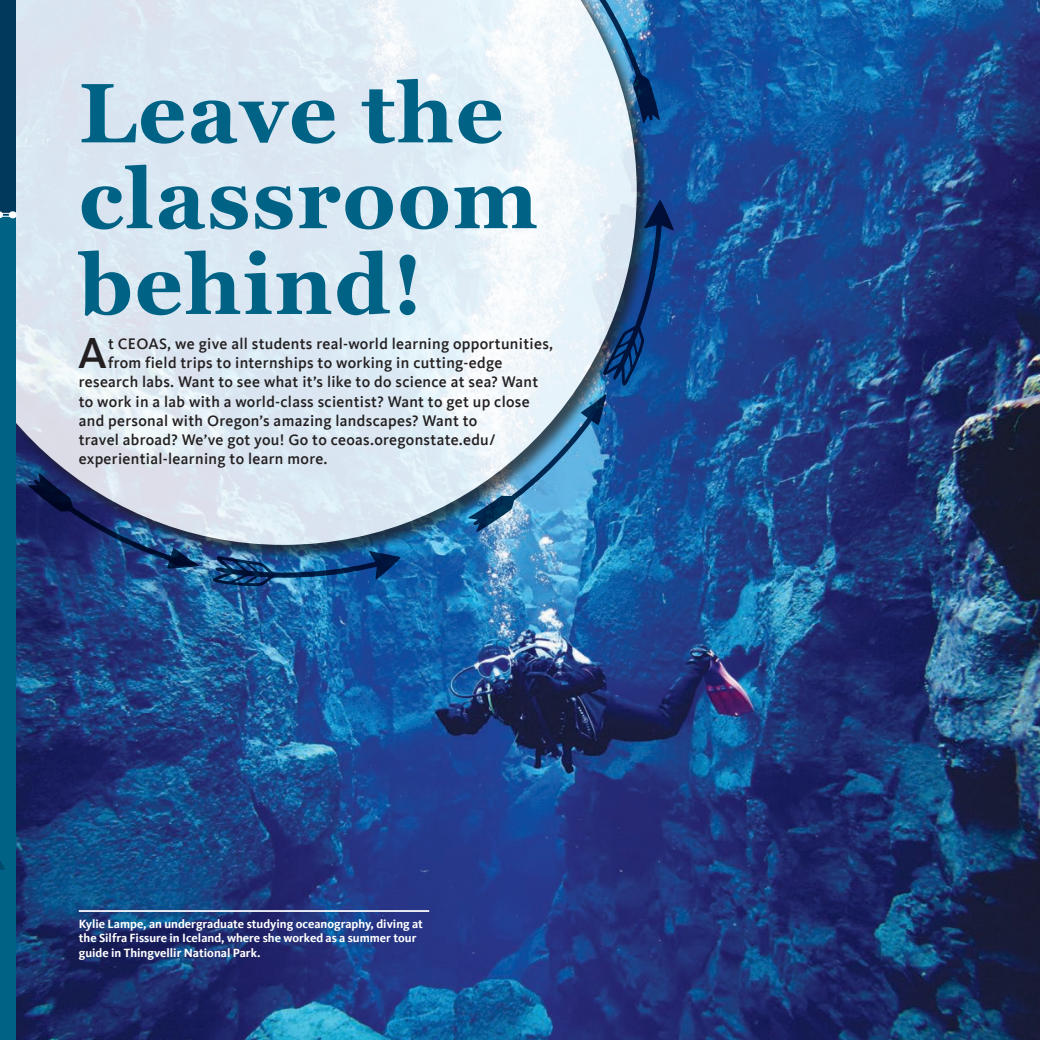
<style>
.page{position:relative;width:1040px;height:1040px;background:#fff}
.page>*{position:absolute;margin:0;border:0;box-sizing:border-box;transform-origin:0 0}
.copy{font:700 84px/85.8px "Georgia";letter-spacing:.02em;color:#006285}
.Drop_Cap{font:500 44.62px "Kievit Offc";color:#231f20}
.Drop_Cap-2{font:500 15.75px "Kievit Offc";letter-spacing:.02em;color:#231f20}
.photo_caption_with_w{font:700 12.25px/14.7px "Kievit Offc";color:#fff}
</style>
<div class="page">
<img style="left:16px;top:0;width:1024px;height:1040px">
<div style="left:0;top:0;width:653px;height:562px;background:#231f20;opacity:.85"></div>
<svg style="left:16px;top:0;width:620px;height:545px;background:#d8e5f0"></svg>
<div style="left:0;top:215px;width:16px;height:825px;background:#006285"></div>
<svg style="left:0;top:861px;width:5px;height:9px"></svg>
<div style="left:0;top:0;width:16px;height:215px;background:#00395c"></div>
<img style="left:568px;top:0;width:91px;height:123px">
<img style="left:212px;top:550px;width:189px;height:36px">
<svg style="left:28px;top:473px;width:171px;height:95px;background:#546590"></svg>
<svg style="left:602px;top:199px;width:72px;height:187px;background:#466b9c"></svg>
<img style="left:468px;top:394px;width:138px;height:138px">
<svg style="left:0;top:211px;width:16px;height:8px"></svg>
<hr style="left:79px;top:910px;width:350px;height:1px;background:#fff">
<p class="copy" style="left:79px;top:66px;width:461px">Leave the classroom behind!</p>
<p class="Drop_Cap" style="left:78px;top:328px;width:31px">A</p>
<p class="Drop_Cap-2" style="left:108px;top:334px;width:446px">t CEOAS, we give all students real-world learning opportunities,</p>
<p class="Drop_Cap-2" style="left:108px;top:354px;width:396px">from field trips to internships to working in cutting-edge</p>
<p class="Drop_Cap-2" style="left:79px;top:373px;width:461px">research labs. Want to see what it’s like to do science at sea? Want</p>
<p class="Drop_Cap-2" style="left:79px;top:392px;width:452px">to work in a lab with a world-class scientist? Want to get up close</p>
<p class="Drop_Cap-2" style="left:79px;top:411px;width:400px">and personal with Oregon’s amazing landscapes? Want to</p>
<p class="Drop_Cap-2" style="left:79px;top:431px;width:418px">travel abroad? We’ve got you! Go to ceoas.oregonstate.edu/</p>
<p class="Drop_Cap-2" style="left:79px;top:450px;width:250px">experiential-learning to learn more.</p>
<p class="photo_caption_with_w" style="left:79px;top:916px;width:346px">Kylie Lampe, an undergraduate studying oceanography, diving at the Silfra Fissure in Iceland, where she worked as a summer tour guide in Thingvellir National Park.</p>
</div>
